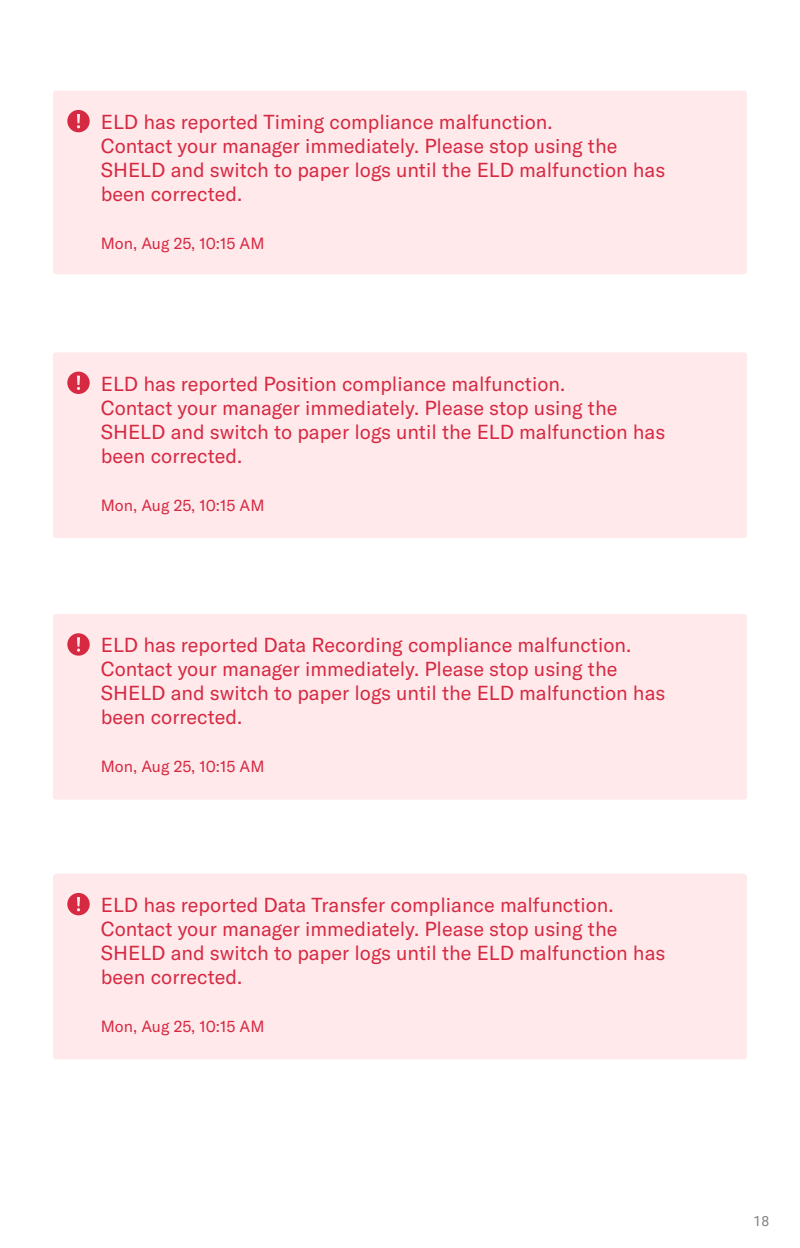
<style>
.page{position:relative;width:800px;height:1248px;background:#fff}
.page>*{position:absolute;margin:0;border:0;box-sizing:border-box;transform-origin:0 0}
.t1{font:20px/24px "GT America";color:#d62942}
.t2{font:16px "GT America";color:#d62942}
.t3{font:14px "Roboto";color:#808285}
</style>
<div class="page">
<div style="left:53px;top:352px;width:694px;height:186px;background:#ffe9eb;border-radius:3px"></div>
<div style="left:67px;top:372px;width:23px;height:22px;background:#d62942;border-radius:50%"></div>
<svg style="left:77px;top:376px;width:3px;height:14px"></svg>
<div style="left:53px;top:614px;width:694px;height:186px;background:#ffe9eb;border-radius:3px"></div>
<div style="left:67px;top:633px;width:23px;height:23px;background:#d62942;border-radius:50%"></div>
<svg style="left:77px;top:637px;width:3px;height:15px"></svg>
<div style="left:53px;top:874px;width:694px;height:185px;background:#ffe9eb;border-radius:3px"></div>
<div style="left:67px;top:893px;width:23px;height:22px;background:#d62942;border-radius:50%"></div>
<svg style="left:77px;top:897px;width:3px;height:14px"></svg>
<div style="left:53px;top:91px;width:694px;height:183px;background:#ffe9eb;border-radius:3px"></div>
<div style="left:67px;top:110px;width:23px;height:22px;background:#d62942;border-radius:50%"></div>
<svg style="left:77px;top:114px;width:3px;height:14px"></svg>
<p class="t1" style="left:101px;top:110px;width:566px">ELD has reported Timing compliance malfunction.<br>Contact your manager immediately. Please stop using the SHELD and switch to paper logs until the ELD malfunction has been corrected.</p>
<p class="t2" style="left:101px;top:234px;width:165px">Mon, Aug 25, 10:15 AM</p>
<p class="t1" style="left:101px;top:372px;width:566px">ELD has reported Position compliance malfunction.<br>Contact your manager immediately. Please stop using the SHELD and switch to paper logs until the ELD malfunction has been corrected.</p>
<p class="t2" style="left:101px;top:496px;width:165px">Mon, Aug 25, 10:15 AM</p>
<p class="t1" style="left:101px;top:633px;width:566px">ELD has reported Data Recording compliance malfunction.<br>Contact your manager immediately. Please stop using the SHELD and switch to paper logs until the ELD malfunction has been corrected.</p>
<p class="t2" style="left:101px;top:757px;width:165px">Mon, Aug 25, 10:15 AM</p>
<p class="t1" style="left:101px;top:893px;width:566px">ELD has reported Data Transfer compliance malfunction.<br>Contact your manager immediately. Please stop using the SHELD and switch to paper logs until the ELD malfunction has been corrected.</p>
<p class="t2" style="left:101px;top:1017px;width:165px">Mon, Aug 25, 10:15 AM</p>
<p class="t3" style="left:754px;top:1211px;width:17px">18</p>
</div>
